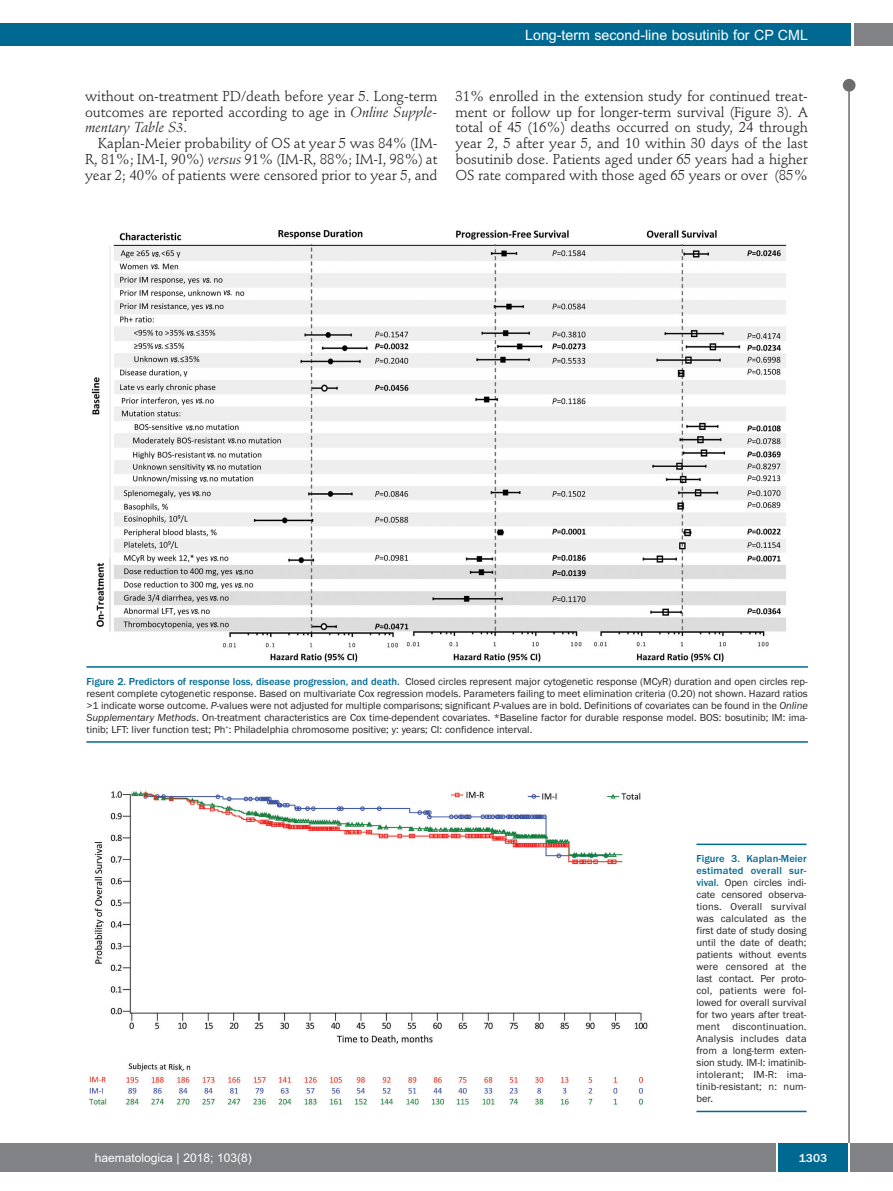
<style>
.page{position:relative;width:893px;height:1191px;background:#fff}
.page>*{position:absolute;margin:0;border:0;box-sizing:border-box;transform-origin:0 0}
.t1{font:14.25px/15.9px "Stempel Schneidler";letter-spacing:-.005em;color:#231f20;text-align:justify}
.t2{font:14.25px "Arial";color:#fff}
.t3{font:12px "Arial";color:#fff}
.t4{font:500 12px "Franklin Gothic";color:#fff}
.t5{font:10.5px/12px "Franklin Gothic";color:#231f20;text-align:justify}
.s1{font-style:italic}
.s2{font-weight:500;color:#006991}
</style>
<div class="page">
<div style="left:843px;top:79px;width:12px;height:13px;background:#6c6d70;border-radius:50%"></div>
<hr style="left:848px;top:81px;width:2px;height:1062px;background:#6c6d70">
<div style="left:854px;top:23px;width:39px;height:22px;background:#808285"></div>
<div style="left:1px;top:23px;width:849px;height:22px;background:#006991"></div>
<div style="left:0;top:1143px;width:893px;height:28px;background:#808285"></div>
<div style="left:778px;top:1143px;width:70px;height:28px;background:#006991"></div>
<hr style="left:776px;top:1143px;width:2px;height:28px;background:#fff">
<hr style="left:848px;top:1143px;width:2px;height:28px;background:#fff">
<hr style="left:0;top:23px;width:2px;height:22px;background:#006991">
<img style="left:86px;top:229px;width:707px;height:439px">
<img style="left:89px;top:791px;width:559px;height:315px">
<hr style="left:86px;top:666px;width:722px;height:1px;background:#006991">
<hr style="left:86px;top:741px;width:722px;height:1px;background:#006991">
<hr style="left:696px;top:843px;width:111px;height:2px;background:#006991">
<hr style="left:696px;top:1110px;width:111px;height:2px;background:#006991">
<h1 class="t2" style="left:525px;top:27px;width:284px">Long-term second-line bosutinib for CP CML</h1>
<h1 class="t1" style="left:85px;top:89px;width:354px">without on-treatment PD/death before year 5. Long-term outcomes are reported according to age in <span class="s1">Online Supple - mentary Table S3</span>.</h1>
<h1 class="t1" style="left:85px;top:137px;width:354px;text-indent:13px">Kaplan-Meier probability of OS at year 5 was 84% (IM-R, 81%; IM-I, 90%) <span class="s1">versus</span> 91% (IM-R, 88%; IM-I, 98%) at year 2; 40% of patients were censored prior to year 5, and</h1>
<p class="t1" style="left:455px;top:89px;width:354px">31% enrolled in the extension study for continued treat&shy;ment or follow up for longer-term survival (Figure 3). A total of 45 (16%) deaths occurred on study, 24 through year 2, 5 after year 5, and 10 within 30 days of the last bosutinib dose. Patients aged under 65 years had a higher OS rate compared with those aged 65 years or over (85%</p>
<p class="t5" style="left:86px;top:675px;width:723px"><span class="s2">Figure 2. Predictors of response loss, disease progression, and death.</span> Closed circles represent major cytogenetic response (MCyR) duration and open circles rep&shy;resent complete cytogenetic response. Based on multivariate Cox regression models. Parameters failing to meet elimination criteria (0.20) not shown. Hazard ratios &gt;1 indicate worse outcome. <span class="s1">P</span>-values were not adjusted for multiple comparisons; significant <span class="s1">P</span>-values are in bold. Definitions of covariates can be found in the <span class="s1">Online Supplementary Methods</span>. On-treatment characteristics are Cox time-dependent covariates. *Baseline factor for durable response model. BOS: bosutinib; IM: ima&shy;tinib; LFT: liver function test; Ph<sup>+</sup>: Philadelphia chromosome positive; y: years; CI: confidence interval.</p>
<p class="t5" style="left:696px;top:852px;width:112px"><span class="s2">Figure 3. Kaplan-Meier estimated overall sur&shy;vival.</span> Open circles indi&shy;cate censored observa&shy;tions. Overall survival was calculated as the first date of study dosing until the date of death; patients without events were censored at the last contact. Per proto&shy;col, patients were fol&shy;lowed for overall survival for two years after treat&shy;ment discontinuation.<br>Analysis includes data from a long-term exten&shy;sion study. IM-I: imatinib&shy;intolerant; IM-R: ima&shy;tinib-resistant; n: num&shy;ber.</p>
<p class="t3" style="left:95px;top:1150px;width:158px">haematologica | 2018; 103(8)</p>
<p class="t4" style="left:799px;top:1150px;width:30px">1303</p>
</div>
